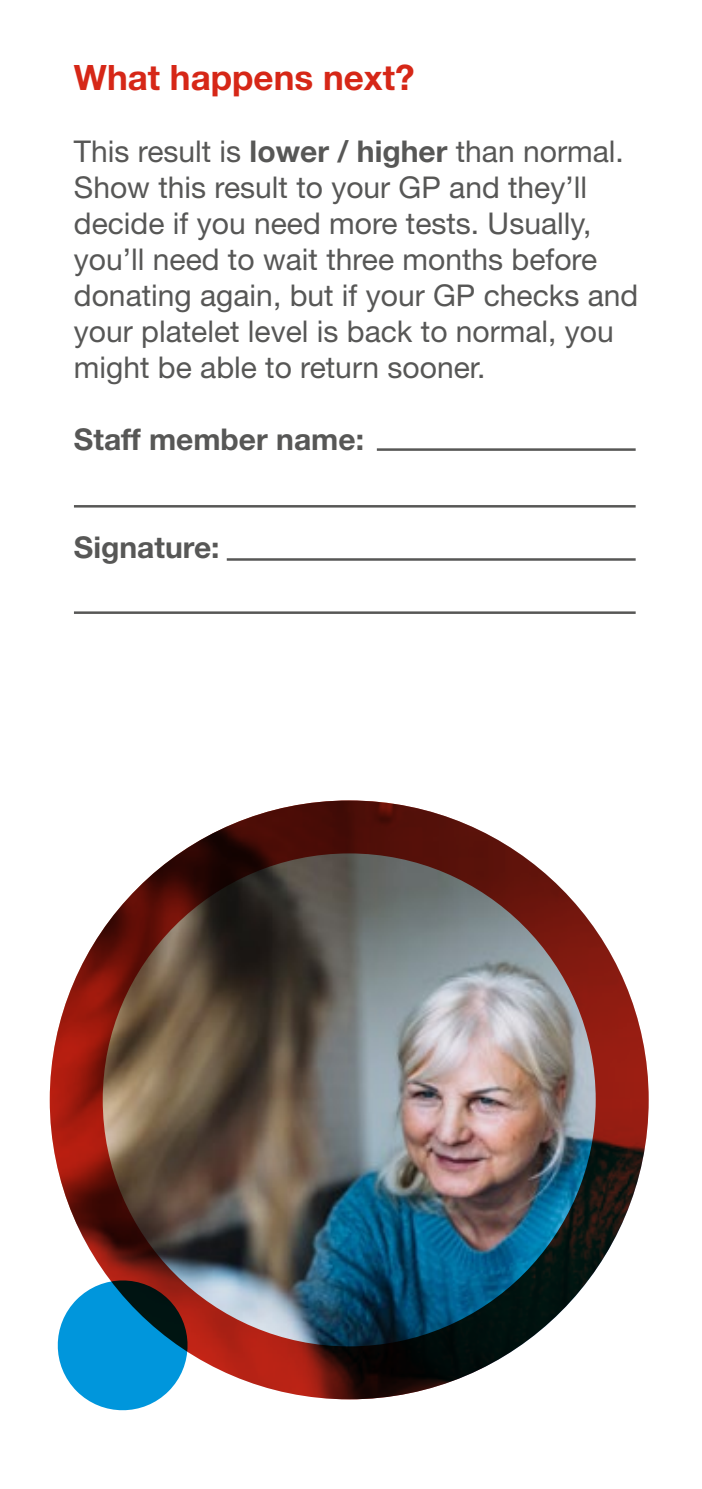
<style>
.page{position:relative;width:702px;height:1489px;background:#fff}
.page>*{position:absolute;margin:0;border:0;box-sizing:border-box;transform-origin:0 0}
.subtitle_2{font:700 35px "Helvetica Neue LT Std";color:#d62717}
.Body_text{font:30px "Helvetica Neue LT Std";color:#575756}
.Body_text-2{font:700 30px "Helvetica Neue LT Std";color:#575756}
.s1{font-weight:700}
</style>
<div class="page">
<hr style="left:377px;top:448px;width:258px;height:3px;background:#575756">
<hr style="left:74px;top:505px;width:561px;height:2px;background:#575756">
<hr style="left:227px;top:558px;width:408px;height:2px;background:#575756">
<hr style="left:74px;top:611px;width:561px;height:3px;background:#575756">
<img style="left:50px;top:800px;width:598px;height:599px;border-radius:299px">
<div style="left:50px;top:800px;width:598px;height:599px;border:53px solid #d52717;border-radius:50%"></div>
<svg style="left:57px;top:1273px;width:137px;height:138px"></svg>
<h2 class="subtitle_2" style="left:74px;top:55px;width:342px">What happens next?</h2>
<p class="Body_text" style="left:74px;top:133px;width:551px">This result is <span class="s1">lower / higher</span> than normal.</p>
<p class="Body_text" style="left:74px;top:169px;width:514px">Show this result to your GP and they’ll</p>
<p class="Body_text" style="left:74px;top:205px;width:519px">decide if you need more tests. Usually,</p>
<p class="Body_text" style="left:74px;top:241px;width:524px">you’ll need to wait three months before</p>
<p class="Body_text" style="left:74px;top:277px;width:566px">donating again, but if your GP checks and</p>
<p class="Body_text" style="left:74px;top:313px;width:541px">your platelet level is back to normal, you</p>
<p class="Body_text" style="left:74px;top:349px;width:413px">might be able to return sooner.</p>
<p class="Body_text-2" style="left:74px;top:420px;width:291px">Staff member name:</p>
<p class="Body_text-2" style="left:74px;top:528px;width:147px">Signature:</p>
</div>
